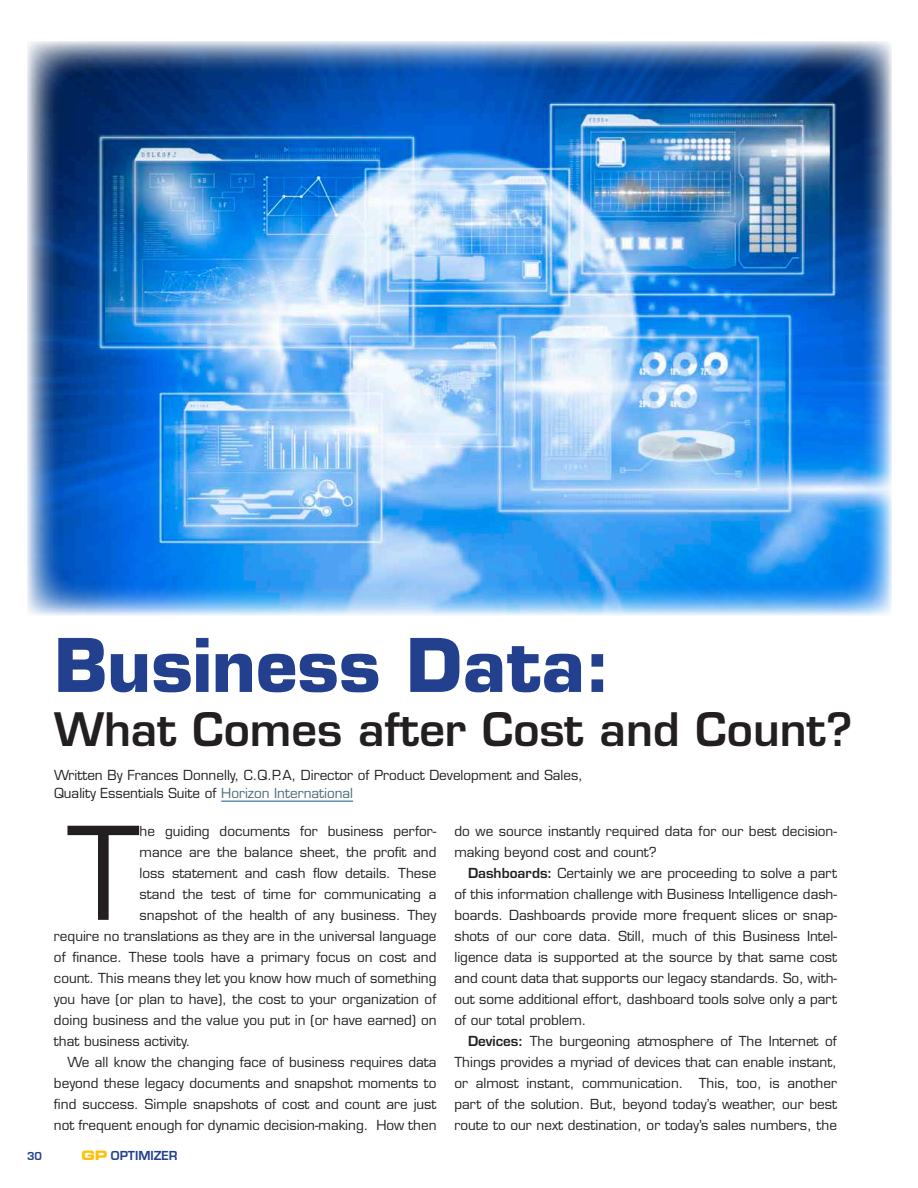
<style>
.page{position:relative;width:918px;height:1188px;background:#fff}
.page>*{position:absolute;margin:0;border:0;box-sizing:border-box;transform-origin:0 0}
.t1{font:125.55px "Eurostile";color:#231f20}
.t2{font:700 72px "Eurostile";color:#23408e}
.t3{font:600 45px "Eurostile";color:#231f20}
.t4{font:13.5px/21px "Eurostile";color:#231f20}
.t5{font:700 13.5px "Eurostile";color:#23408e}
.t6{font:700 12px "Eurostile";color:#23408e}
.s1{color:#496d73}
.s2{font-weight:600}
.s3{font-family:"Eddmond";color:#fec10b}
</style>
<div class="page">
<img style="left:27px;top:41px;width:865px;height:575px">
<hr style="left:221px;top:801px;width:132px;height:1px;background:#155597">
<h2 class="t2" style="left:54px;top:621px;width:558px">Business Data:</h2>
<h3 class="t3" style="left:54px;top:701px;width:800px">What Comes after Cost and Count?</h3>
<p class="t4" style="left:54px;top:766px;width:530px;line-height:18px">Written By Frances Donnelly, C.Q.P.A, Director of Product Development and Sales,<br>Quality Essentials Suite of <span class="s1">Horizon International</span></p>
<h1 class="t1" style="left:67px;top:798px;width:74px">T</h1>
<p class="t4" style="left:140px;top:821px;width:298px">he guiding documents for business perfor-</p>
<p class="t4" style="left:455px;top:821px;width:384px">do we source instantly required data for our best decision&shy;making beyond cost and count?</p>
<p class="t4" style="left:455px;top:863px;width:384px;text-align:justify;text-indent:14px"><span class="s2">Dashboards:</span> Certainly we are proceeding to solve a part of this information challenge with Business Intelligence dash&shy;boards. Dashboards provide more frequent slices or snap&shy;shots of our core data. Still, much of this Business Intel&shy;ligence data is supported at the source by that same cost and count data that supports our legacy standards. So, with&shy;out some additional effort, dashboard tools solve only a part of our total problem.</p>
<p class="t4" style="left:455px;top:1031px;width:384px;text-align:justify;text-indent:14px"><span class="s2">Devices:</span> The burgeoning atmosphere of The Internet of Things provides a myriad of devices that can enable instant, or almost instant, communication. This, too, is another part of the solution. But, beyond today’s weather, our best route to our next destination, or today’s sales numbers, the</p>
<p class="t4" style="left:140px;top:842px;width:298px">mance are the balance sheet, the profit and</p>
<p class="t4" style="left:140px;top:863px;width:298px">loss statement and cash flow details. These</p>
<p class="t4" style="left:140px;top:884px;width:298px">stand the test of time for communicating a</p>
<p class="t4" style="left:140px;top:905px;width:298px">snapshot of the health of any business. They</p>
<p class="t4" style="left:54px;top:926px;width:384px">require no translations as they are in the universal language</p>
<p class="t4" style="left:54px;top:947px;width:384px">of finance. These tools have a primary focus on cost and</p>
<p class="t4" style="left:54px;top:968px;width:384px">count. This means they let you know how much of something</p>
<p class="t4" style="left:54px;top:989px;width:384px">you have (or plan to have), the cost to your organization of</p>
<p class="t4" style="left:54px;top:1010px;width:384px">doing business and the value you put in (or have earned) on</p>
<p class="t4" style="left:54px;top:1031px;width:138px">that business activity.</p>
<p class="t4" style="left:67px;top:1052px;width:371px">We all know the changing face of business requires data</p>
<p class="t4" style="left:54px;top:1073px;width:384px">beyond these legacy documents and snapshot moments to</p>
<p class="t4" style="left:54px;top:1094px;width:384px">find success. Simple snapshots of cost and count are just</p>
<p class="t4" style="left:54px;top:1115px;width:384px">not frequent enough for dynamic decision-making. How then</p>
<p class="t6" style="left:27px;top:1149px;width:17px">30</p>
<p class="t5" style="left:81px;top:1148px;width:98px"><span class="s3">GP</span> OPTIMIZER</p>
</div>
